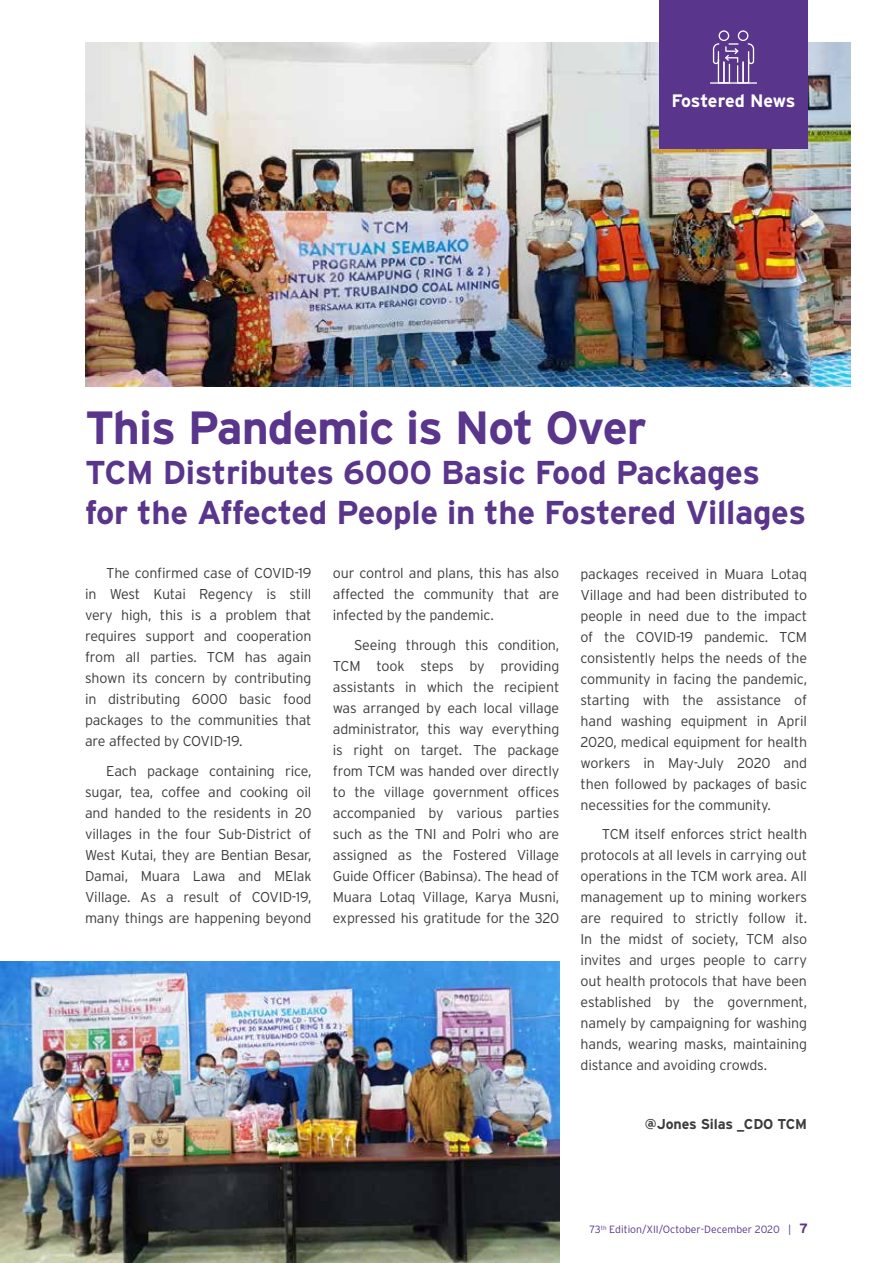
<style>
.page{position:relative;width:893px;height:1263px;background:#fff}
.page>*{position:absolute;margin:0;border:0;box-sizing:border-box;transform-origin:0 0}
.t1{font:700 46.5px "Interstate";letter-spacing:-.02em;color:#59358c}
.t2{font:700 33px/39.6px "Interstate";letter-spacing:-.01em;color:#59358c}
.t3{font:700 18px "Interstate";letter-spacing:-.015em;color:#fff}
.t4{font:300 14.25px/21px "Interstate";letter-spacing:-.01em;color:#3c3c3b;text-align:justify}
.t5{font:700 14.25px "Interstate";letter-spacing:-.01em;color:#3c3c3b}
.t6{font:300 10.5px "Interstate";color:#59358c}
.s1{font-weight:700;font-size:13.5px}
</style>
<div class="page">
<img style="left:85px;top:43px;width:765px;height:344px">
<img style="left:1px;top:961px;width:558px;height:302px">
<div style="left:659px;top:0;width:149px;height:149px;background:#59358c"></div>
<svg style="left:713px;top:30px;width:41px;height:52px"></svg>
<hr style="left:710px;top:82px;width:47px;height:2px;background:#fff">
<p class="t3" style="left:671px;top:89px;width:126px">Fostered News</p>
<h1 class="t1" style="left:85px;top:400px;width:563px">This Pandemic is Not Over</h1>
<h2 class="t2" style="left:85px;top:452px;width:722px">TCM Distributes 6000 Basic Food Packages for the Affected People in the Fostered Villages</h2>
<p class="t4" style="left:85px;top:563px;width:228px;text-indent:21px">The confirmed case of COVID-19 in West Kutai Regency is still very high, this is a problem that requires support and cooperation from all parties. TCM has again shown its concern by contributing in distributing 6000 basic food packages to the communities that are affected by COVID-19.</p>
<p class="t4" style="left:85px;top:760px;width:228px;text-indent:21px">Each package containing rice, sugar, tea, coffee and cooking oil and handed to the residents in 20 villages in the four Sub-District of West Kutai, they are Bentian Besar, Damai, Muara Lawa and MElak Village. As a result of COVID-19, many things are happening beyond</p>
<p class="t4" style="left:333px;top:563px;width:228px">our control and plans, this has also affected the community that are infected by the pandemic.</p>
<p class="t4" style="left:333px;top:634px;width:228px;text-indent:21px">Seeing through this condition, TCM took steps by providing assistants in which the recipient was arranged by each local village administrator, this way everything is right on target. The package from TCM was handed over directly to the village government offices accompanied by various parties such as the TNI and Polri who are assigned as the Fostered Village Guide Officer (Babinsa). The head of Muara Lotaq Village, Karya Musni, expressed his gratitude for the 320</p>
<p class="t4" style="left:581px;top:563px;width:228px">packages received in Muara Lotaq Village and had been distributed to people in need due to the impact of the COVID-19 pandemic. TCM consistently helps the needs of the community in facing the pandemic, starting with the assistance of hand washing equipment in April 2020, medical equipment for health workers in May-July 2020 and then followed by packages of basic necessities for the community.</p>
<p class="t4" style="left:581px;top:823px;width:228px;text-indent:21px">TCM itself enforces strict health protocols at all levels in carrying out operations in the TCM work area. All management up to mining workers are required to strictly follow it.<br>In the midst of society, TCM also invites and urges people to carry out health protocols that have been established by the government, namely by campaigning for washing hands, wearing masks, maintaining distance and avoiding crowds.</p>
<p class="t5" style="left:645px;top:1115px;width:164px">@Jones Silas _CDO TCM</p>
<p class="t6" style="left:589px;top:1223px;width:220px">73<sup>th</sup> Edition/XII/October-December 2020 | <span class="s1">7</span></p>
</div>
